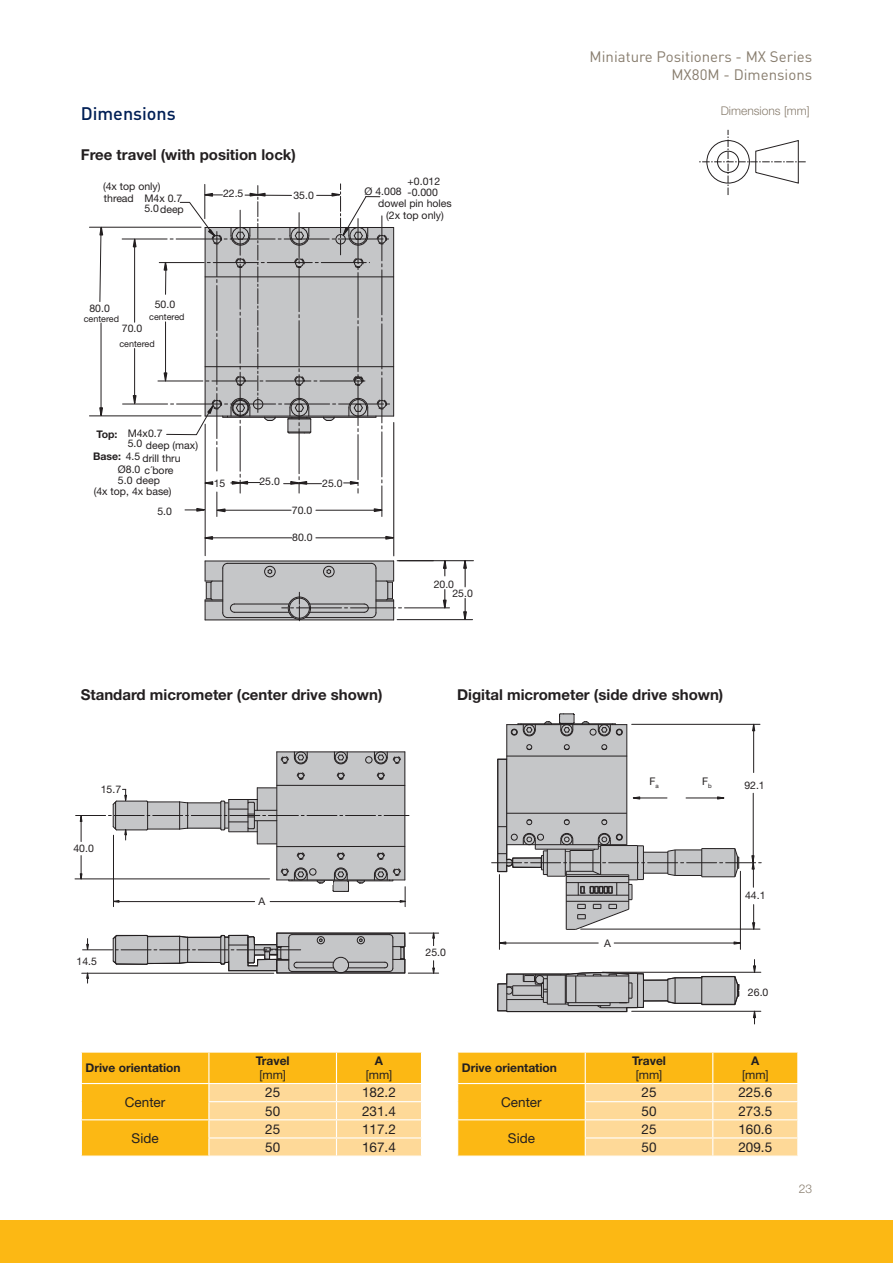
<style>
.page{position:relative;width:893px;height:1263px;background:#fff}
.page>*{position:absolute;margin:0;border:0;box-sizing:border-box;transform-origin:0 0}
.t1{font:500 18px "DINOT";color:#001f56}
.t2{font:700 15px "Helvetica Neue LT Std";color:#231f20}
.t3{font:15px/18px "DINOT";color:#887d6e;text-align:right}
.t4{font:13.5px "Helvetica Neue LT Std";color:#231f20}
.t5{font:700 12px "Helvetica Neue LT Std";color:#231f20}
.t6{font:300 12px "Helvetica Neue LT Std";color:#887d6e}
.t7{font:12px "Helvetica Neue LT Std";color:#231f20}
.t8{font:10.5px/10.5px "Helvetica Neue LT Std";color:#231f20}
.t9{font:700 10.5px/22px "Helvetica Neue LT Std";color:#231f20;text-align:center}
.t10{font:9px "Helvetica Neue LT Std";color:#231f20}
</style>
<div class="page">
<div style="left:0;top:1220px;width:893px;height:43px;background:#fcb814"></div>
<svg style="left:699px;top:130px;width:107px;height:65px"></svg>
<hr style="left:206px;top:537px;width:86px;height:1px;background:#231f20">
<hr style="left:316px;top:537px;width:73px;height:1px;background:#231f20">
<svg style="left:204px;top:535px;width:10px;height:6px"></svg>
<svg style="left:384px;top:535px;width:11px;height:5px"></svg>
<svg style="left:98px;top:406px;width:6px;height:11px"></svg>
<hr style="left:399px;top:560px;width:74px;height:1px;background:#231f20">
<hr style="left:397px;top:619px;width:76px;height:1px;background:#231f20">
<svg style="left:462px;top:560px;width:6px;height:27px"></svg>
<svg style="left:462px;top:598px;width:6px;height:23px"></svg>
<svg style="left:205px;top:553px;width:244px;height:69px"></svg>
<hr style="left:205px;top:424px;width:1px;height:132px;background:#231f20">
<hr style="left:89px;top:227px;width:112px;height:1px;background:#231f20">
<hr style="left:393px;top:422px;width:1px;height:134px;background:#231f20">
<hr style="left:89px;top:415px;width:112px;height:1px;background:#231f20">
<hr style="left:101px;top:323px;width:1px;height:93px;background:#231f20">
<svg style="left:99px;top:226px;width:5px;height:76px"></svg>
<svg style="left:122px;top:184px;width:272px;height:332px"></svg>
<hr style="left:277px;top:751px;width:128px;height:1px;background:#231f20">
<div style="left:335px;top:751px;width:12px;height:12px;border:1px solid #231f20;border-radius:50%"></div>
<div style="left:295px;top:751px;width:12px;height:12px;border:1px solid #231f20;border-radius:50%"></div>
<div style="left:375px;top:751px;width:12px;height:12px;border:1px solid #231f20;border-radius:50%"></div>
<hr style="left:409px;top:933px;width:30px;height:1px;background:#231f20">
<hr style="left:408px;top:973px;width:31px;height:1px;background:#231f20">
<svg style="left:431px;top:932px;width:5px;height:14px"></svg>
<svg style="left:431px;top:961px;width:5px;height:13px"></svg>
<hr style="left:82px;top:973px;width:192px;height:1px;background:#231f20">
<svg style="left:83px;top:932px;width:323px;height:51px"></svg>
<hr style="left:75px;top:878px;width:194px;height:1px;background:#231f20">
<svg style="left:76px;top:752px;width:334px;height:155px"></svg>
<svg style="left:497px;top:971px;width:243px;height:41px;background:#b3b3b5"></svg>
<hr style="left:499px;top:874px;width:1px;height:75px;background:#231f20">
<hr style="left:740px;top:871px;width:1px;height:78px;background:#231f20">
<hr style="left:632px;top:1011px;width:129px;height:1px;background:#231f20">
<hr style="left:602px;top:972px;width:159px;height:1px;background:#231f20">
<svg style="left:752px;top:1010px;width:5px;height:14px"></svg>
<svg style="left:752px;top:959px;width:5px;height:14px"></svg>
<svg style="left:492px;top:713px;width:269px;height:232px"></svg>
<svg style="left:457px;top:1052px;width:341px;height:104px;background:#fcc956"></svg>
<svg style="left:81px;top:1052px;width:341px;height:104px;background:#fcc956"></svg>
<h2 class="t3" style="left:590px;top:47px;width:224px">Miniature Positioners - MX Series<br>MX80M - Dimensions</h2>
<h1 class="t1" style="left:81px;top:101px;width:97px">Dimensions</h1>
<p class="t6" style="left:721px;top:103px;width:91px">Dimensions [mm]</p>
<h2 class="t2" style="left:81px;top:145px;width:217px">Free travel (with position lock)</h2>
<p class="t8" style="left:103px;top:181px;width:59px">(4x top only)</p>
<p class="t8" style="left:104px;top:192px;width:31px">thread</p>
<p class="t8" style="left:144px;top:192px;width:41px">M4x 0.7<br>5.0deep</p>
<p class="t8" style="left:155px;top:299px;width:22px">50.0</p>
<p class="t8" style="left:89px;top:303px;width:22px">80.0</p>
<p class="t10" style="left:84px;top:313px;width:37px">centered</p>
<p class="t10" style="left:149px;top:312px;width:37px">centered</p>
<p class="t10" style="left:119px;top:338px;width:37px">centered</p>
<p class="t8" style="left:122px;top:323px;width:22px">70.0</p>
<p class="t8" style="left:223px;top:188px;width:22px">22.5</p>
<p class="t8" style="left:293px;top:189px;width:22px">35.0</p>
<p class="t8" style="left:408px;top:176px;width:34px">+0.012 -0.000</p>
<p class="t8" style="left:365px;top:186px;width:39px">Ø 4.008</p>
<p class="t8" style="left:378px;top:197px;width:75px;line-height:12px;text-align:center">dowel pin holes (2x top only)</p>
<p class="t8" style="left:128px;top:428px;width:37px">M4x0.7<br>5.0</p>
<p class="t8" style="left:118px;top:450px;width:57px;line-height:13.4px;text-indent:8px">4.5<br>Ø8.0 c´bore</p>
<p class="t8" style="left:118px;top:475px;width:44px">5.0 deep</p>
<p class="t9" style="left:93px;top:423px;width:30px">Top:<br>Base:</p>
<p class="t8" style="left:143px;top:439px;width:57px;line-height:12.8px;text-indent:3px">deep (max) drill thru</p>
<p class="t8" style="left:94px;top:486px;width:79px">(4x top, 4x base)</p>
<p class="t8" style="left:214px;top:478px;width:13px">15</p>
<p class="t8" style="left:259px;top:476px;width:22px">25.0</p>
<p class="t8" style="left:322px;top:478px;width:22px">25.0</p>
<p class="t8" style="left:157px;top:506px;width:16px">5.0</p>
<p class="t8" style="left:292px;top:505px;width:22px">70.0</p>
<p class="t8" style="left:292px;top:532px;width:22px">80.0</p>
<p class="t8" style="left:434px;top:579px;width:22px">20.0</p>
<p class="t8" style="left:452px;top:587px;width:22px">25.0</p>
<h2 class="t2" style="left:81px;top:686px;width:303px">Standard micrometer (center drive shown)</h2>
<h2 class="t2" style="left:457px;top:686px;width:268px">Digital micrometer (side drive shown)</h2>
<p class="t8" style="left:101px;top:784px;width:22px">15.7</p>
<p class="t8" style="left:73px;top:843px;width:22px">40.0</p>
<p class="t8" style="left:77px;top:956px;width:22px">14.5</p>
<p class="t5" style="left:86px;top:1060px;width:97px">Drive orientation</p>
<p class="t8" style="left:259px;top:895px;width:8px">A</p>
<p class="t5" style="left:256px;top:1053px;width:36px">Travel</p>
<p class="t7" style="left:259px;top:1068px;width:28px">[mm]</p>
<p class="t8" style="left:425px;top:947px;width:22px">25.0</p>
<p class="t5" style="left:375px;top:1053px;width:10px">A</p>
<p class="t7" style="left:366px;top:1068px;width:28px">[mm]</p>
<p class="t5" style="left:462px;top:1060px;width:97px">Drive orientation</p>
<p class="t8" style="left:649px;top:776px;width:11px">F<sub>a</sub></p>
<p class="t8" style="left:702px;top:776px;width:11px">F<sub>b</sub></p>
<p class="t8" style="left:744px;top:780px;width:22px">92.1</p>
<p class="t8" style="left:604px;top:938px;width:8px">A</p>
<p class="t5" style="left:632px;top:1053px;width:36px">Travel</p>
<p class="t7" style="left:636px;top:1068px;width:28px">[mm]</p>
<p class="t8" style="left:745px;top:890px;width:22px">44.1</p>
<p class="t8" style="left:748px;top:986px;width:22px">26.0</p>
<p class="t5" style="left:751px;top:1053px;width:10px">A</p>
<p class="t7" style="left:742px;top:1068px;width:28px">[mm]</p>
<p class="t4" style="left:125px;top:1094px;width:42px">Center</p>
<p class="t4" style="left:132px;top:1130px;width:28px">Side</p>
<p class="t4" style="left:265px;top:1084px;width:17px">25</p>
<p class="t4" style="left:362px;top:1084px;width:35px">182.2</p>
<p class="t4" style="left:265px;top:1103px;width:17px">50</p>
<p class="t4" style="left:362px;top:1103px;width:35px">231.4</p>
<p class="t4" style="left:265px;top:1121px;width:17px">25</p>
<p class="t4" style="left:362px;top:1121px;width:35px">117.2</p>
<p class="t4" style="left:265px;top:1139px;width:17px">50</p>
<p class="t4" style="left:362px;top:1139px;width:35px">167.4</p>
<p class="t4" style="left:501px;top:1094px;width:42px">Center</p>
<p class="t4" style="left:508px;top:1130px;width:28px">Side</p>
<p class="t4" style="left:641px;top:1084px;width:17px">25</p>
<p class="t4" style="left:738px;top:1084px;width:35px">225.6</p>
<p class="t4" style="left:641px;top:1103px;width:17px">50</p>
<p class="t4" style="left:738px;top:1103px;width:35px">273.5</p>
<p class="t4" style="left:641px;top:1121px;width:17px">25</p>
<p class="t4" style="left:738px;top:1121px;width:35px">160.6</p>
<p class="t4" style="left:641px;top:1139px;width:17px">50</p>
<p class="t4" style="left:738px;top:1139px;width:35px">209.5</p>
<p class="t6" style="left:799px;top:1181px;width:15px">23</p>
</div>
